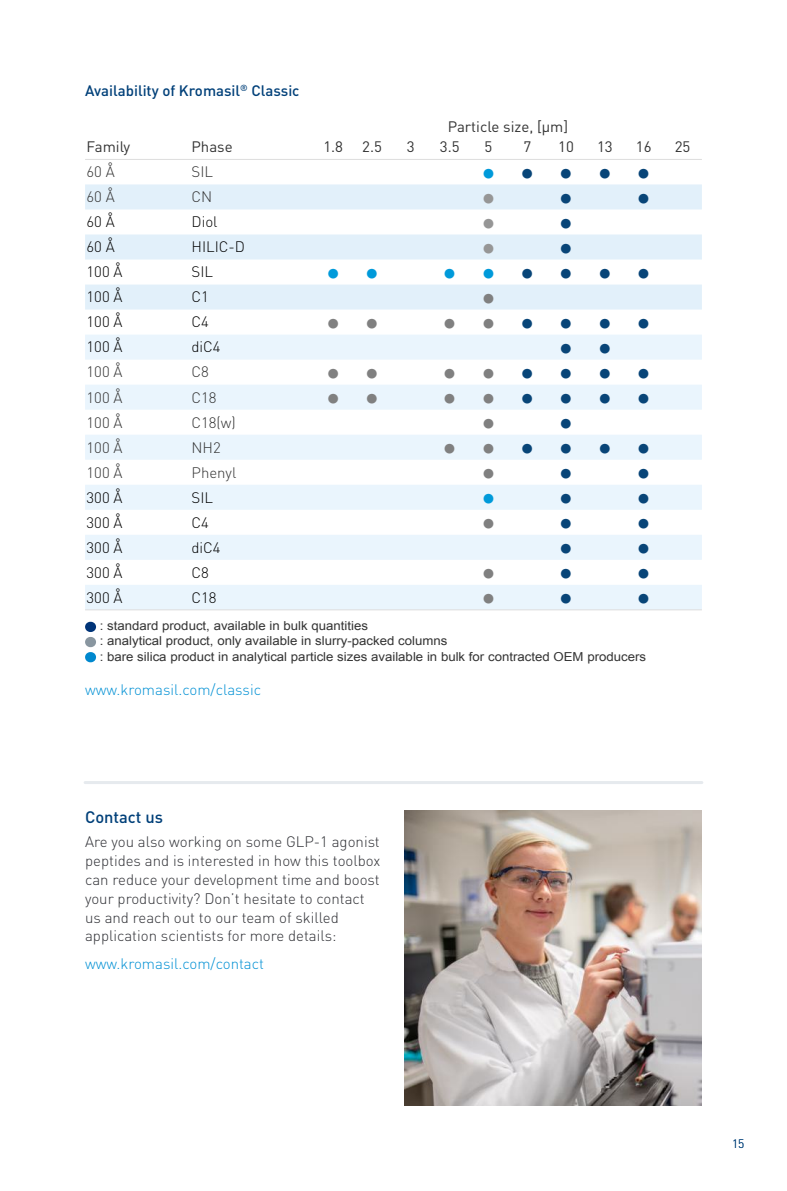
<style>
.page{position:relative;width:787px;height:1191px;background:#fff}
.page>*{position:absolute;margin:0;border:0;box-sizing:border-box;transform-origin:0 0}
.t1{font:22.5px "Arial";color:#084578}
.t2{font:22.5px "Arial";color:#808080}
.t3{font:22.5px "Arial";color:#969696}
.t4{font:22.5px "Arial";color:#009ada}
.t5{font:500 16.5px "DIN Pro";color:#004079}
.t6{font:300 15px/18.8px "DIN Pro";color:#2f3035}
.t7{font:300 15px "DIN Pro";color:#000}
.t8{font:300 15px "DIN Pro";color:#333}
.t9{font:300 15px "DIN Pro";color:#0090d4}
.t10{font:15px "DIN Pro";color:#333}
.t11{font:500 15px "DIN Pro";color:#004079}
.t12{font:12.3px/15.3px "Arial";color:#333;scale:1.07 1}
.t13{font:300 12px "DIN Pro";color:#004079}
.s1{color:#009ada}
.s2{color:#808080}
</style>
<div class="page">
<img style="left:404px;top:811px;width:298px;height:295px">
<hr style="left:85px;top:781px;width:617px;height:3px;background:#e6eaee">
<svg style="left:85px;top:184px;width:617px;height:125px;fill:#e2f0fa"></svg>
<svg style="left:85px;top:335px;width:617px;height:274px;fill:#eaf5fd"></svg>
<hr style="left:85px;top:159px;width:617px;height:1px;background:#ddd">
<hr style="left:85px;top:609px;width:617px;height:1px;background:#ddd">
<svg style="left:85px;top:622px;width:11px;height:40px"></svg>
<p class="t11" style="left:85px;top:84px;width:216px">Availability of Kromasil<sup>®</sup> Classic</p>
<p class="t10" style="left:448px;top:120px;width:122px">Particle size, [μm]</p>
<p class="t10" style="left:87px;top:140px;width:45px">Family</p>
<p class="t10" style="left:191px;top:140px;width:43px">Phase</p>
<p class="t10" style="left:323px;top:140px;width:21px">1.8</p>
<p class="t10" style="left:362px;top:140px;width:21px">2.5</p>
<p class="t10" style="left:407px;top:140px;width:9px">3</p>
<p class="t10" style="left:440px;top:140px;width:21px">3.5</p>
<p class="t10" style="left:484px;top:140px;width:9px">5</p>
<p class="t10" style="left:523px;top:140px;width:9px">7</p>
<p class="t10" style="left:558px;top:140px;width:17px">10</p>
<p class="t10" style="left:597px;top:140px;width:17px">13</p>
<p class="t10" style="left:636px;top:140px;width:17px">16</p>
<p class="t10" style="left:674px;top:140px;width:17px">25</p>
<p class="t8" style="left:87px;top:166px;width:30px">60 Å</p>
<p class="t8" style="left:191px;top:166px;width:23px">SIL</p>
<h1 class="t1" style="left:481px;top:164px;width:170px"><span class="s1">●</span>●●●●</h1>
<p class="t8" style="left:87px;top:191px;width:30px">60 Å</p>
<p class="t8" style="left:191px;top:191px;width:22px">CN</p>
<h1 class="t3" style="left:481px;top:189px;width:15px">●</h1>
<h1 class="t1" style="left:559px;top:189px;width:15px">●</h1>
<h1 class="t1" style="left:637px;top:189px;width:15px">●</h1>
<p class="t7" style="left:87px;top:216px;width:30px">60 Å</p>
<p class="t7" style="left:191px;top:216px;width:28px">Diol</p>
<h1 class="t3" style="left:481px;top:214px;width:15px">●</h1>
<h1 class="t1" style="left:559px;top:214px;width:15px">●</h1>
<p class="t7" style="left:87px;top:241px;width:30px">60 Å</p>
<p class="t7" style="left:191px;top:241px;width:55px">HILIC-D</p>
<h1 class="t3" style="left:481px;top:239px;width:15px">●</h1>
<h1 class="t1" style="left:559px;top:239px;width:15px">●</h1>
<p class="t7" style="left:87px;top:266px;width:37px">100 Å</p>
<p class="t7" style="left:191px;top:266px;width:23px">SIL</p>
<h1 class="t4" style="left:326px;top:264px;width:54px">● ●</h1>
<h1 class="t1" style="left:443px;top:264px;width:209px"><span class="s1">●●</span>●●●●</h1>
<p class="t7" style="left:87px;top:291px;width:37px">100 Å</p>
<p class="t7" style="left:191px;top:291px;width:19px">C1</p>
<h1 class="t2" style="left:481px;top:289px;width:15px">●</h1>
<p class="t7" style="left:87px;top:316px;width:37px">100 Å</p>
<p class="t7" style="left:191px;top:316px;width:19px">C4</p>
<h1 class="t2" style="left:326px;top:314px;width:54px">● ●</h1>
<h1 class="t1" style="left:443px;top:314px;width:209px"><span class="s2">●●</span>●●●●</h1>
<p class="t7" style="left:87px;top:341px;width:37px">100 Å</p>
<p class="t7" style="left:191px;top:341px;width:31px">diC4</p>
<h1 class="t1" style="left:559px;top:339px;width:54px">● ●</h1>
<p class="t8" style="left:87px;top:366px;width:37px">100 Å</p>
<p class="t8" style="left:191px;top:366px;width:19px">C8</p>
<h1 class="t2" style="left:326px;top:364px;width:54px">● ●</h1>
<h1 class="t1" style="left:443px;top:364px;width:209px"><span class="s2">●●</span>●●●●</h1>
<p class="t8" style="left:87px;top:391px;width:37px">100 Å</p>
<p class="t8" style="left:191px;top:391px;width:27px">C18</p>
<h1 class="t2" style="left:326px;top:389px;width:54px">● ●</h1>
<h1 class="t1" style="left:443px;top:389px;width:209px"><span class="s2">●●</span>●●●●</h1>
<p class="t8" style="left:87px;top:416px;width:37px">100 Å</p>
<p class="t8" style="left:191px;top:416px;width:46px">C18(w)</p>
<h1 class="t2" style="left:481px;top:414px;width:15px">●</h1>
<h1 class="t1" style="left:559px;top:414px;width:15px">●</h1>
<p class="t8" style="left:87px;top:441px;width:37px">100 Å</p>
<p class="t8" style="left:191px;top:441px;width:31px">NH2</p>
<h1 class="t1" style="left:443px;top:439px;width:209px"><span class="s2">●●</span>●●●●</h1>
<p class="t8" style="left:87px;top:466px;width:37px">100 Å</p>
<p class="t8" style="left:191px;top:466px;width:46px">Phenyl</p>
<h1 class="t2" style="left:481px;top:464px;width:15px">●</h1>
<h1 class="t1" style="left:559px;top:464px;width:15px">●</h1>
<h1 class="t1" style="left:637px;top:464px;width:15px">●</h1>
<p class="t7" style="left:87px;top:491px;width:37px">300 Å</p>
<p class="t7" style="left:191px;top:491px;width:23px">SIL</p>
<h1 class="t4" style="left:481px;top:489px;width:15px">●</h1>
<h1 class="t1" style="left:559px;top:489px;width:15px">●</h1>
<h1 class="t1" style="left:637px;top:489px;width:15px">●</h1>
<p class="t7" style="left:87px;top:516px;width:37px">300 Å</p>
<p class="t7" style="left:191px;top:516px;width:19px">C4</p>
<h1 class="t2" style="left:481px;top:514px;width:15px">●</h1>
<h1 class="t1" style="left:559px;top:514px;width:15px">●</h1>
<h1 class="t1" style="left:637px;top:514px;width:15px">●</h1>
<p class="t7" style="left:87px;top:541px;width:37px">300 Å</p>
<p class="t7" style="left:191px;top:541px;width:31px">diC4</p>
<h1 class="t1" style="left:559px;top:539px;width:15px">●</h1>
<h1 class="t1" style="left:637px;top:539px;width:15px">●</h1>
<p class="t7" style="left:87px;top:566px;width:37px">300 Å</p>
<p class="t7" style="left:191px;top:566px;width:19px">C8</p>
<h1 class="t2" style="left:481px;top:564px;width:15px">●</h1>
<h1 class="t1" style="left:559px;top:564px;width:15px">●</h1>
<h1 class="t1" style="left:637px;top:564px;width:15px">●</h1>
<p class="t7" style="left:87px;top:591px;width:37px">300 Å</p>
<p class="t7" style="left:191px;top:591px;width:27px">C18</p>
<h1 class="t2" style="left:481px;top:589px;width:15px">●</h1>
<h1 class="t1" style="left:559px;top:589px;width:15px">●</h1>
<h1 class="t1" style="left:637px;top:589px;width:15px">●</h1>
<p class="t12" style="left:100px;top:619px;width:512px">: standard product, available in bulk quantities<br>: analytical product, only available in slurry-packed columns<br>: bare silica product in analytical particle sizes available in bulk for contracted OEM producers</p>
<p class="t9" style="left:85px;top:683px;width:177px">www.kromasil.com/classic</p>
<p class="t5" style="left:85px;top:810px;width:79px">Contact us</p>
<p class="t6" style="left:85px;top:834px;width:297px">Are you also working on some GLP-1 agonist peptides and is interested in how this toolbox can reduce your development time and boost your productivity? Don’t hesitate to contact us and reach out to our team of skilled application scientists for more details:</p>
<p class="t9" style="left:85px;top:957px;width:180px">www.kromasil.com/contact</p>
<p class="t13" style="left:732px;top:1139px;width:14px">15</p>
</div>
